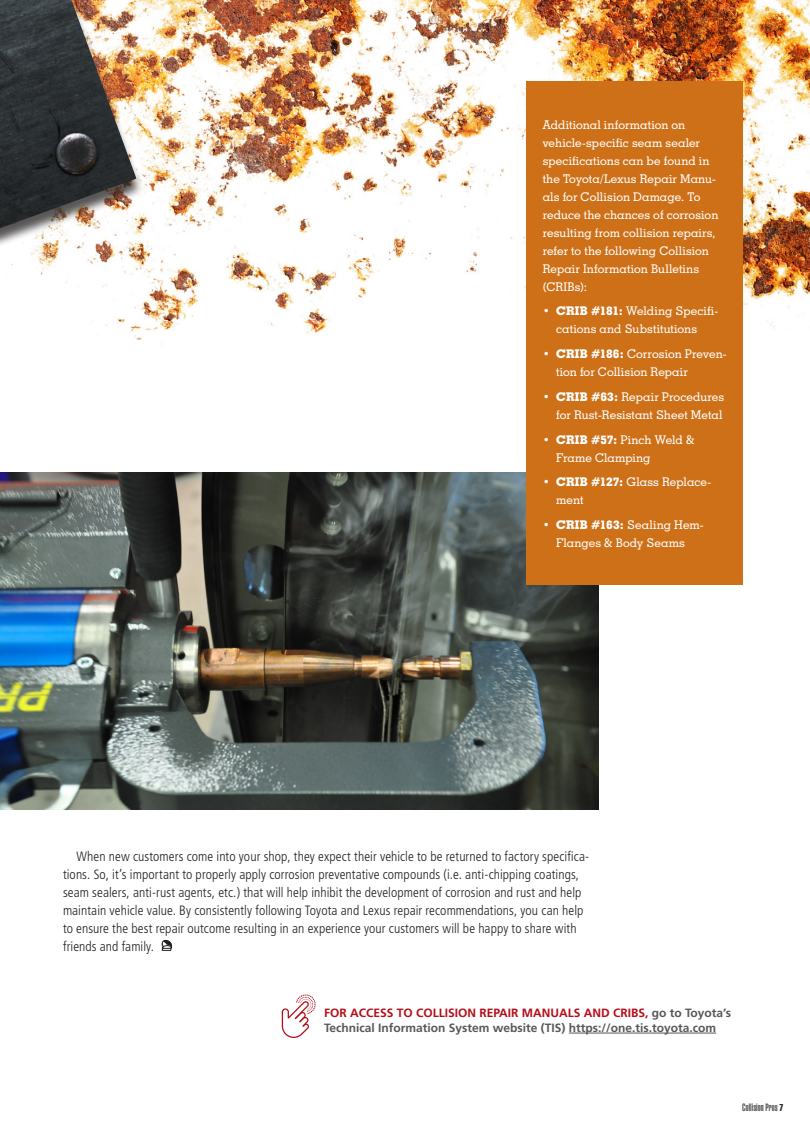
<style>
.page{position:relative;width:810px;height:1134px;background:#fff}
.page>*{position:absolute;margin:0;border:0;box-sizing:border-box;transform-origin:0 0}
._2016_Body_Copy{font:300 condensed 13.5px/18px "Frutiger";letter-spacing:.005em;color:#231f20}
._2016_SideBar-body_c{font:500 12px/18px "Geometric Slab 703 BT";letter-spacing:.01em;color:#fff}
.t1{font:700 12px/15px "Frutiger";color:#57585a}
.t2{font:900 extra-condensed 10.5px "Helvetica";color:#57585a}
.s1{font-family:"Geometric Slab 703 BT Xtra";font-weight:700}
.s2{color:#b50e1a}
.s3{font-family:"Helvetica Extra Compressed";font-weight:400;font-stretch:normal;font-size:9.75px;color:#231f20}
</style>
<div class="page">
<img style="left:0;top:0;width:810px;height:567px">
<div style="left:0;top:0;width:144px;height:519px;background:#231f20;opacity:.75"></div>
<img style="left:0;top:0;width:136px;height:228px">
<img style="left:1px;top:472px;width:597px;height:338px">
<div style="left:526px;top:82px;width:217px;height:503px;background:#ce7018"></div>
<svg style="left:161px;top:939px;width:11px;height:12px"></svg>
<hr style="left:569px;top:1033px;width:147px;height:1px;background:#57585a">
<svg style="left:282px;top:994px;width:34px;height:44px"></svg>
<p class="_2016_SideBar-body_c" style="left:543px;top:115px;width:177px">Additional information on vehicle-specific seam sealer specifications can be found in the Toyota/Lexus Repair Manu&shy;als for Collision Damage. To reduce the chances of corrosion resulting from collision repairs, refer to the following Collision<br>Repair Information Bulletins (CRIBs):</p>
<p class="_2016_SideBar-body_c" style="left:556px;top:302px;width:164px;text-indent:-14px"><span class="s1">• CRIB #181:</span> Welding Specifi&shy;cations and Substitutions</p>
<p class="_2016_SideBar-body_c" style="left:556px;top:345px;width:172px;text-indent:-14px"><span class="s1">• CRIB #186:</span> Corrosion Preven&shy;tion for Collision Repair</p>
<p class="_2016_SideBar-body_c" style="left:543px;top:388px;width:183px;text-align:right"><span class="s1">• CRIB #63:</span> Repair Procedures for Rust-Resistant Sheet Metal</p>
<p class="_2016_SideBar-body_c" style="left:556px;top:430px;width:140px;text-indent:-14px"><span class="s1">• CRIB #57:</span> Pinch Weld &amp;<br>Frame Clamping</p>
<p class="_2016_SideBar-body_c" style="left:556px;top:473px;width:156px;text-indent:-14px"><span class="s1">• CRIB #127:</span> Glass Replace&shy;ment</p>
<p class="_2016_SideBar-body_c" style="left:543px;top:516px;width:162px;text-align:center"><span class="s1">• CRIB #163:</span> Sealing Hem-<br>Flanges &amp; Body Seams</p>
<p class="_2016_Body_Copy" style="left:63px;top:847px;width:528px;text-indent:14px">When new customers come into your shop, they expect their vehicle to be returned to factory specifica&shy;tions. So, it’s important to properly apply corrosion preventative compounds (i.e. anti-chipping coatings, seam sealers, anti-rust agents, etc.) that will help inhibit the development of corrosion and rust and help maintain vehicle value. By consistently following Toyota and Lexus repair recommendations, you can help to ensure the best repair outcome resulting in an experience your customers will be happy to share with friends and family.</p>
<p class="t1" style="left:324px;top:1005px;width:408px"><span class="s2">FOR ACCESS TO COLLISION REPAIR MANUALS AND CRIBS,</span> go to Toyota’s<br>Technical Information System website (TIS) https://one.tis.toyota.com</p>
<p class="t2" style="left:742px;top:1101px;width:42px">Collision Pros <span class="s3">7</span></p>
</div>
